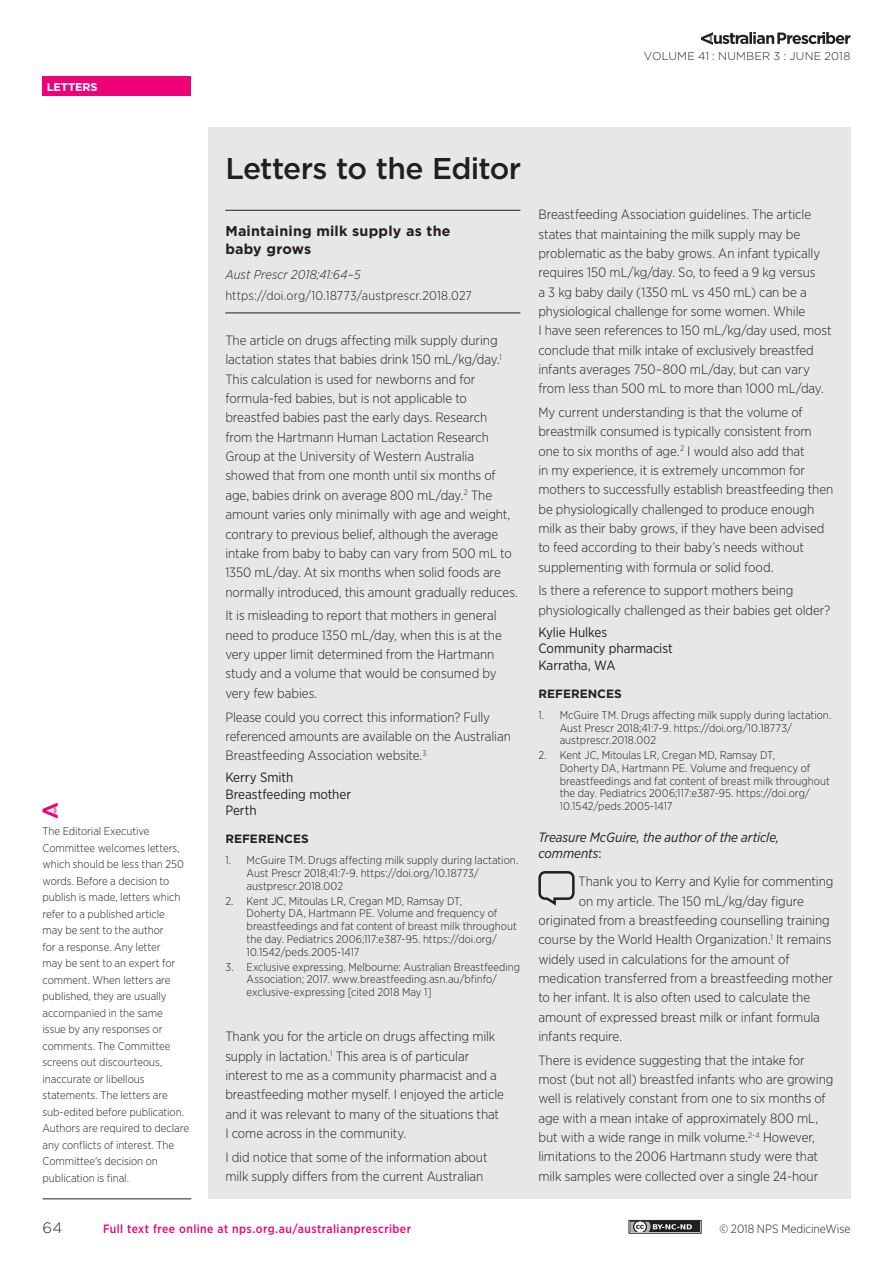
<style>
.page{position:relative;width:893px;height:1263px;background:#fff}
.page>*{position:absolute;margin:0;border:0;box-sizing:border-box;transform-origin:0 0}
.Letters_Header{font:500 30px "Gotham";letter-spacing:-.025em;color:#231f20}
.t1{font:300 15px "Gotham";color:#231f20}
.Letters_Title_with_D{font:700 14.25px/18px "Gotham";letter-spacing:.015em;color:#231f20}
.Letters_Text{font:300 13.5px/19.4px "Gotham Narrow";letter-spacing:-.005em;color:#231f20}
.Letters_Sign_Off_Det{font:13.5px/16.5px "Gotham Narrow";letter-spacing:-.005em;color:#231f20}
.Letters_Comment{font:italic 13.5px/16.5px "Gotham Narrow";letter-spacing:-.005em;color:#231f20}
.Letters_Sign_Off_Nam{font:13.5px "Gotham Narrow";letter-spacing:-.01em;color:#231f20}
.Letters_DOI_Citation{font:300 12.75px "Gotham Narrow";letter-spacing:.01em;color:#231f20}
.Letters_Citation{font:italic 300 12.75px "Gotham Narrow";letter-spacing:.01em;color:#231f20}
.t2{font:500 12px "Gotham Narrow";letter-spacing:.035em;color:#ed0277}
.t3{font:300 12px "Gotham Narrow";letter-spacing:-.005em;color:#231f20}
.Letters_References_H{font:700 12px "Gotham";color:#231f20}
.Letters_References_T{font:300 11.25px/12.8px "Gotham Narrow";color:#231f20}
.Letters_Intro{font:300 11.25px/16.5px "Gotham Narrow";letter-spacing:-.005em;color:#231f20}
.t4{font:300 11.25px "Gotham";letter-spacing:.025em;color:#231f20}
.t5{font:700 11.25px "Gotham";letter-spacing:-.015em;color:#fff}
.s1{font-style:normal}
</style>
<div class="page">
<div style="left:43px;top:77px;width:148px;height:19px;background:#ed0277"></div>
<svg style="left:701px;top:32px;width:149px;height:13px"></svg>
<div style="left:628px;top:1220px;width:74px;height:13px;border:1px solid #231f20"></div>
<div style="left:630px;top:1222px;width:70px;height:10px;background:#231f20"></div>
<svg style="left:630px;top:1222px;width:62px;height:10px"></svg>
<div style="left:208px;top:128px;width:642px;height:1071px;background:#e6e7e9"></div>
<hr style="left:225px;top:210px;width:295px;height:1px;background:#231f20">
<hr style="left:225px;top:313px;width:295px;height:1px;background:#231f20">
<svg style="left:538px;top:871px;width:37px;height:34px"></svg>
<hr style="left:43px;top:1198px;width:148px;height:1px;background:#231f20">
<svg style="left:43px;top:803px;width:15px;height:15px"></svg>
<p class="t5" style="left:47px;top:79px;width:52px">LETTERS</p>
<p class="Letters_Intro" style="left:43px;top:822px;width:148px">The Editorial Executive<br>Committee welcomes letters, which should be less than 250 words. Before a decision to publish is made, letters which refer to a published article<br>may be sent to the author<br>for a response. Any letter<br>may be sent to an expert for comment. When letters are published, they are usually accompanied in the same<br>issue by any responses or comments. The Committee screens out discourteous, inaccurate or libellous statements. The letters are sub-edited before publication.<br>Authors are required to declare any conflicts of interest. The<br>Committee's decision on publication is final.</p>
<p class="t4" style="left:644px;top:48px;width:208px">VOLUME 41 : NUMBER 3 : JUNE 2018</p>
<p class="Letters_Header" style="left:225px;top:148px;width:297px">Letters to the Editor</p>
<p class="Letters_Title_with_D" style="left:225px;top:222px;width:227px">Maintaining milk supply as the baby grows</p>
<p class="Letters_Citation" style="left:225px;top:267px;width:137px">Aust Prescr 2018;41:64–5</p>
<p class="Letters_DOI_Citation" style="left:225px;top:288px;width:248px">https://doi.org/10.18773/austprescr.2018.027</p>
<p class="Letters_Text" style="left:225px;top:330px;width:294px">The article on drugs affecting milk supply during lactation states that babies drink 150 mL/kg/day.<sup>1<br></sup>This calculation is used for newborns and for formula-fed babies, but is not applicable to breastfed babies past the early days. Research<br>from the Hartmann Human Lactation Research Group at the University of Western Australia showed that from one month until six months of age, babies drink on average 800 mL/day.<sup>2</sup> The amount varies only minimally with age and weight, contrary to previous belief, although the average intake from baby to baby can vary from 500 mL to 1350 mL/day. At six months when solid foods are normally introduced, this amount gradually reduces.</p>
<p class="Letters_Text" style="left:225px;top:606px;width:278px">It is misleading to report that mothers in general need to produce 1350 mL/day, when this is at the very upper limit determined from the Hartmann study and a volume that would be consumed by very few babies.</p>
<p class="Letters_Text" style="left:225px;top:707px;width:287px">Please could you correct this information? Fully referenced amounts are available on the Australian<br>Breastfeeding Association website.<sup>3</sup></p>
<p class="Letters_Sign_Off_Nam" style="left:225px;top:769px;width:69px">Kerry Smith</p>
<p class="Letters_Sign_Off_Det" style="left:225px;top:785px;width:127px">Breastfeeding mother<br>Perth</p>
<p class="Letters_References_H" style="left:225px;top:831px;width:85px">REFERENCES</p>
<p class="Letters_References_T" style="left:247px;top:854px;width:273px;text-indent:-21px">1. McGuire TM. Drugs affecting milk supply during lactation.<br>Aust Prescr 2018;41:7-9. https://doi.org/10.18773/ austprescr.2018.002</p>
<p class="Letters_References_T" style="left:247px;top:894px;width:272px;text-indent:-21px">2. Kent JC, Mitoulas LR, Cregan MD, Ramsay DT,<br>Doherty DA, Hartmann PE. Volume and frequency of breastfeedings and fat content of breast milk throughout the day. Pediatrics 2006;117:e387-95. https://doi.org/ 10.1542/peds.2005-1417</p>
<p class="Letters_References_T" style="left:247px;top:960px;width:275px;text-indent:-21px">3. Exclusive expressing. Melbourne: Australian Breastfeeding<br>Association; 2017. www.breastfeeding.asn.au/bfinfo/ exclusive-expressing [cited 2018 May 1]</p>
<p class="Letters_Text" style="left:225px;top:1026px;width:280px">Thank you for the article on drugs affecting milk supply in lactation.<sup>1</sup> This area is of particular interest to me as a community pharmacist and a breastfeeding mother myself. I enjoyed the article and it was relevant to many of the situations that I come across in the community.</p>
<p class="Letters_Text" style="left:225px;top:1147px;width:264px">I did notice that some of the information about milk supply differs from the current Australian</p>
<p class="Letters_Text" style="left:538px;top:204px;width:295px">Breastfeeding Association guidelines. The article states that maintaining the milk supply may be problematic as the baby grows. An infant typically requires 150 mL/kg/day. So, to feed a 9 kg versus<br>a 3 kg baby daily (1350 mL vs 450 mL) can be a physiological challenge for some women. While<br>I have seen references to 150 mL/kg/day used, most conclude that milk intake of exclusively breastfed infants averages 750–800 mL/day, but can vary from less than 500 mL to more than 1000 mL/day.</p>
<p class="Letters_Text" style="left:538px;top:402px;width:296px">My current understanding is that the volume of breastmilk consumed is typically consistent from one to six months of age.<sup>2</sup> I would also add that<br>in my experience, it is extremely uncommon for mothers to successfully establish breastfeeding then be physiologically challenged to produce enough milk as their baby grows, if they have been advised to feed according to their baby’s needs without supplementing with formula or solid food.</p>
<p class="Letters_Text" style="left:538px;top:581px;width:293px">Is there a reference to support mothers being physiologically challenged as their babies get older?</p>
<p class="Letters_Sign_Off_Nam" style="left:538px;top:624px;width:70px">Kylie Hulkes</p>
<p class="Letters_Sign_Off_Det" style="left:538px;top:640px;width:136px">Community pharmacist<br>Karratha, WA</p>
<p class="Letters_References_H" style="left:538px;top:685px;width:85px">REFERENCES</p>
<p class="Letters_References_T" style="left:560px;top:708px;width:273px;text-indent:-21px">1. McGuire TM. Drugs affecting milk supply during lactation.<br>Aust Prescr 2018;41:7-9. https://doi.org/10.18773/ austprescr.2018.002</p>
<p class="Letters_References_T" style="left:560px;top:748px;width:272px;text-indent:-21px">2. Kent JC, Mitoulas LR, Cregan MD, Ramsay DT,<br>Doherty DA, Hartmann PE. Volume and frequency of breastfeedings and fat content of breast milk throughout the day. Pediatrics 2006;117:e387-95. https://doi.org/ 10.1542/peds.2005-1417</p>
<p class="Letters_Comment" style="left:538px;top:828px;width:242px">Treasure McGuire, the author of the article, comments<span class="s1">:</span></p>
<p class="Letters_Text" style="left:579px;top:871px;width:256px">Thank you to Kerry and Kylie for commenting</p>
<p class="Letters_Text" style="left:579px;top:891px;width:227px">on my article. The 150 mL/kg/day figure</p>
<p class="Letters_Text" style="left:538px;top:910px;width:293px">originated from a breastfeeding counselling training</p>
<p class="Letters_Text" style="left:538px;top:929px;width:294px">course by the World Health Organization.<sup>1</sup> It remains</p>
<p class="Letters_Text" style="left:538px;top:949px;width:253px">widely used in calculations for the amount of</p>
<p class="Letters_Text" style="left:538px;top:968px;width:296px">medication transferred from a breastfeeding mother</p>
<p class="Letters_Text" style="left:538px;top:987px;width:273px">to her infant. It is also often used to calculate the</p>
<p class="Letters_Text" style="left:538px;top:1007px;width:283px">amount of expressed breast milk or infant formula</p>
<p class="Letters_Text" style="left:538px;top:1026px;width:85px">infants require.</p>
<p class="Letters_Text" style="left:538px;top:1050px;width:296px">There is evidence suggesting that the intake for most (but not all) breastfed infants who are growing well is relatively constant from one to six months of age with a mean intake of approximately 800 mL, but with a wide range in milk volume.<sup>2-4</sup> However, limitations to the 2006 Hartmann study were that milk samples were collected over a single 24-hour</p>
<p class="t1" style="left:43px;top:1218px;width:21px">64</p>
<p class="t2" style="left:103px;top:1221px;width:309px">Full text free online at nps.org.au/australianprescriber</p>
<p class="t3" style="left:719px;top:1222px;width:132px">© 2018 NPS MedicineWise</p>
</div>
